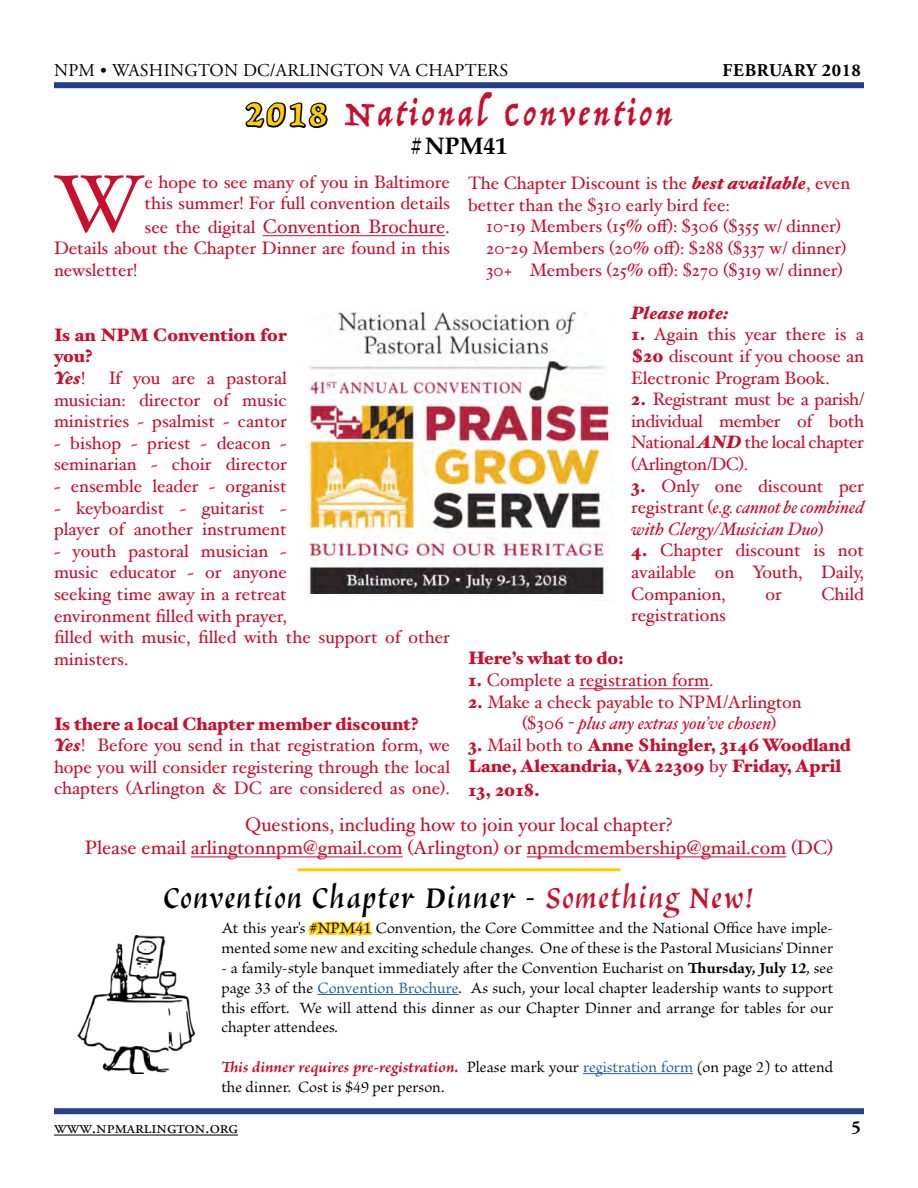
<style>
.page{position:relative;width:918px;height:1188px;background:#fff}
.page>*{position:absolute;margin:0;border:0;box-sizing:border-box;transform-origin:0 0}
.t1{font:80.7px "Hoefler Text";color:#c8102e}
.t2{font:37.5px "Trattatello";letter-spacing:.1em;color:#c8102e}
.t3{font:500 30px "Vatican";letter-spacing:.05em;color:#000}
.t4{font:700 24px "Palatino";color:#000}
.t5{font:19.5px/23.4px "Hoefler Text";color:#c8102e;text-align:center}
.t6{font:18px/21.6px "Hoefler Text";color:#c8102e}
.t7{font:900 18px/21.6px "Hoefler Text";color:#c8102e}
.t8{font:italic 18px/21.6px "Hoefler Text";color:#c8102e;text-align:justify}
.t9{font:18px "Adobe Garamond Pro";letter-spacing:.015em;color:#000}
.t10{font:700 18px "Adobe Garamond Pro";letter-spacing:.03em;color:#000}
.t11{font:italic 900 18px "Hoefler Text";color:#c8102e}
.t12{font:16.5px/19.8px "Brioso Pro";letter-spacing:.005em;color:#000}
.s1{color:#ffce00}
.s2{font-weight:900;font-style:italic}
.s3{font-weight:900}
.s4{font-weight:900;font-style:normal}
.s5{font-style:normal}
.s6{font-size:18px}
.s7{font-style:italic}
.s8{font-weight:400}
.s9{color:#c8102e}
.s10{font-weight:700}
.s11{color:#215e9e}
.s12{font-weight:700;font-style:italic;color:#c8102e}
</style>
<div class="page">
<div style="left:54px;top:82px;width:810px;height:6px;background:#25408f"></div>
<hr style="left:54px;top:1135px;width:184px;height:1px;background:#000">
<div style="left:54px;top:1108px;width:810px;height:6px;background:#25408f"></div>
<img style="left:305px;top:310px;width:310px;height:289px">
<hr style="left:263px;top:235px;width:182px;height:1px;background:#c8102e">
<hr style="left:579px;top:688px;width:130px;height:1px;background:#c8102e">
<hr style="left:191px;top:856px;width:212px;height:1px;background:#c8102e">
<hr style="left:527px;top:856px;width:259px;height:1px;background:#c8102e">
<svg style="left:243px;top:88px;width:86px;height:41px"></svg>
<img style="left:77px;top:935px;width:119px;height:139px">
<hr style="left:317px;top:994px;width:142px;height:1px;background:#215e9e">
<hr style="left:583px;top:1073px;width:110px;height:1px;background:#215e9e">
<svg style="left:307px;top:856px;width:67px;height:81px"></svg>
<hr style="left:297px;top:868px;width:324px;height:3px;background:#ffce00">
<p class="t9" style="left:54px;top:60px;width:456px">NPM • WASHINGTON DC/ARLINGTON VA CHAPTERS</p>
<p class="t10" style="left:723px;top:60px;width:140px">FEBRUARY 2018</p>
<h2 class="t2" style="left:246px;top:91px;width:427px"><span class="s1">2018</span> National Convention</h2>
<h3 class="t4" style="left:410px;top:126px;width:99px">#NPM41</h3>
<h1 class="t1" style="left:54px;top:156px;width:92px">W</h1>
<p class="t6" style="left:145px;top:171px;width:307px">e hope to see many of you in Baltimore this summer! For full convention details</p>
<p class="t6" style="left:468px;top:172px;width:384px">The Chapter Discount is the <span class="s2">best available</span>, even better than the $310 early bird fee:</p>
<p class="t6" style="left:486px;top:215px;width:362px">10-19 Members (15% off): $306 ($355 w/ dinner)<br>20-29 Members (20% off): $288 ($337 w/ dinner)<br>30+ Members (25% off): $270 ($319 w/ dinner)</p>
<p class="t11" style="left:631px;top:302px;width:99px">Please note:</p>
<p class="t6" style="left:631px;top:323px;width:234px;text-align:justify"><span class="s3">1.</span> Again this year there is a <span class="s3">$20</span> discount if you choose an Electronic Program Book.</p>
<p class="t6" style="left:631px;top:388px;width:234px;text-align:justify"><span class="s3">2.</span> Registrant must be a parish/ individual member of both National <span class="s2">AND</span> the local chapter (Arlington/DC).</p>
<p class="t8" style="left:631px;top:475px;width:234px"><span class="s4">3.</span> <span class="s5">Only one discount per registrant (</span>e.g. cannot be combined with Clergy/Musician Duo<span class="s5">)</span></p>
<p class="t6" style="left:631px;top:539px;width:234px;text-align:justify"><span class="s3">4.</span> Chapter discount is not available on Youth, Daily, Companion,</p>
<p class="t5" style="left:145px;top:214px;width:307px"><span class="s6">see the digital</span> Convention Brochure.</p>
<p class="t6" style="left:54px;top:237px;width:397px">Details about the Chapter Dinner are found in this newsletter!</p>
<p class="t7" style="left:54px;top:324px;width:234px">Is an NPM Convention for you?<br><span class="s7">Yes</span><span class="s8">!</span></p>
<p class="t6" style="left:54px;top:367px;width:398px;text-indent:55px">If you are a pastoral<br>musician: director of music<br>ministries ~ psalmist ~ cantor<br>~ bishop ~ priest ~ deacon ~<br>seminarian ~ choir director<br>~ ensemble leader ~ organist<br>~ keyboardist ~ guitarist ~<br>player of another instrument<br>~ youth pastoral musician ~<br>music educator ~ or anyone<br>seeking time away in a retreat<br>environment filled with prayer,<br>filled with music, filled with the support of other ministers.</p>
<p class="t6" style="left:765px;top:583px;width:18px">or</p>
<p class="t6" style="left:821px;top:583px;width:44px">Child</p>
<p class="t6" style="left:631px;top:604px;width:96px">registrations</p>
<p class="t7" style="left:468px;top:647px;width:158px">Here’s what to do:</p>
<p class="t6" style="left:468px;top:669px;width:247px"><span class="s3">1.</span> Complete a registration form.</p>
<p class="t6" style="left:522px;top:691px;width:281px;text-indent:-54px"><span class="s3">2.</span> Make a check payable to NPM/Arlington ($306 - <span class="s7">plus any extras you’ve chosen</span>)</p>
<p class="t7" style="left:468px;top:734px;width:384px">3. <span class="s8">Mail both to</span> Anne Shingler, 3146 Woodland<br>Lane, Alexandria, VA 22309 <span class="s8">by</span> Friday, April</p>
<p class="t7" style="left:468px;top:779px;width:74px">13, 2018.</p>
<p class="t5" style="left:85px;top:812px;width:750px">Questions, including how to join your local chapter?<br>Please email arlingtonnpm@gmail.com (Arlington) or npmdcmembership@gmail.com (DC)</p>
<p class="t6" style="left:54px;top:713px;width:398px"><span class="s3">Is there a local Chapter member discount?<br></span><span class="s2">Yes</span>! Before you send in that registration form, we hope you will consider registering through the local chapters (Arlington &amp; DC are considered as one).</p>
<h3 class="t3" style="left:164px;top:881px;width:592px">Convention Chapter Dinner - <span class="s9">Something New!</span></h3>
<p class="t12" style="left:221px;top:919px;width:613px">At this year's #NPM41 Convention, the Core Committee and the National Office have imple&shy;mented some new and exciting schedule changes. One of these is the Pastoral Musicians' Dinner</p>
<p class="t12" style="left:221px;top:959px;width:613px;text-align:justify">- a family-style banquet immediately after the Convention Eucharist on <span class="s10">Thursday, July 12</span>, see page 33 of the <span class="s11">Convention Brochure</span>. As such, your local chapter leadership wants to support this effort. We will attend this dinner as our Chapter Dinner and arrange for tables for our chapter attendees.</p>
<p class="t12" style="left:221px;top:1058px;width:613px"><span class="s12">This dinner requires pre-registration.</span> Please mark your <span class="s11">registration form</span> (on page 2) to attend the dinner. Cost is $49 per person.</p>
<p class="t9" style="left:54px;top:1117px;width:186px">www.npmarlington.org</p>
<p class="t10" style="left:852px;top:1117px;width:11px">5</p>
</div>
